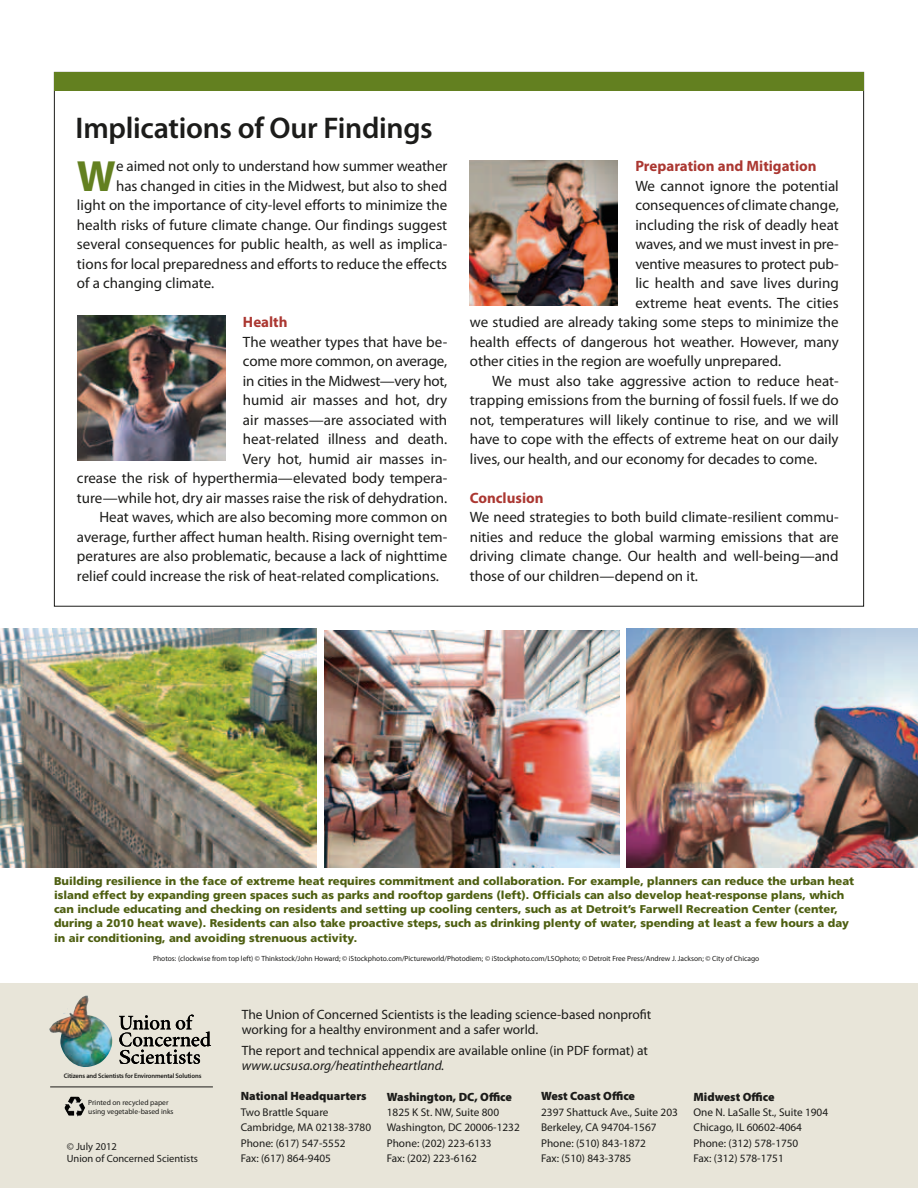
<style>
.page{position:relative;width:918px;height:1188px;background:#fff}
.page>*{position:absolute;margin:0;border:0;box-sizing:border-box;transform-origin:0 0}
.t1{font:700 43.95px "Myriad Pro";color:#638020}
.t2{font:600 30px "Myriad Pro";letter-spacing:-.01em;color:#1c1c1a}
.t3{font:15px/19.5px "Myriad Pro";color:#1c1c1a;text-align:justify}
.t4{font:700 15px "Myriad Pro";color:#ab3731}
.t5{font:15px "Myriad Pro";letter-spacing:-.02em;color:#1c1c1a}
.t6{font:13.5px/15px "Myriad Pro";color:#1c1c1a}
.t7{font:italic 13.5px "Myriad Pro";color:#1c1c1a}
.t8{font:900 12px "Myriad Pro";color:#1c1c1a}
.t9{font:900 11.25px/14.2px "Frutiger";color:#4e5f11}
.t10{font:11.25px/15.5px "Myriad Pro";color:#1c1c1a}
.t11{font:10.5px/12px "Myriad Pro";color:#1c1c1a}
.t12{font:7.5px/9px "Myriad Pro";color:#1c1c1a}
.t13{font:600 6.6px "Myriad Pro";letter-spacing:-.02em;color:#1c1c1a}
</style>
<div class="page">
<div style="left:0;top:984px;width:918px;height:204px;background:#e8e5d9"></div>
<img style="left:49px;top:996px;width:64px;height:71px">
<svg style="left:119px;top:1015px;width:92px;height:49px"></svg>
<hr style="left:50px;top:1087px;width:163px;height:1px;background:#1c1c1a">
<img style="left:64px;top:1097px;width:21px;height:20px">
<div style="left:54px;top:72px;width:810px;height:19px;background:#638020"></div>
<img style="left:77px;top:315px;width:148px;height:146px">
<img style="left:470px;top:160px;width:147px;height:146px">
<img style="left:626px;top:629px;width:292px;height:239px">
<img style="left:0;top:629px;width:317px;height:239px">
<img style="left:324px;top:630px;width:295px;height:238px">
<h2 class="t2" style="left:76px;top:111px;width:359px">Implications of Our Findings</h2>
<h1 class="t1" style="left:77px;top:152px;width:41px">W</h1>
<p class="t3" style="left:116px;top:157px;width:333px">e aimed not only to understand how summer weather</p>
<p class="t3" style="left:116px;top:176px;width:333px">has changed in cities in the Midwest, but also to shed</p>
<p class="t3" style="left:77px;top:196px;width:372px">light on the importance of city-level efforts to minimize the</p>
<p class="t3" style="left:77px;top:215px;width:372px">health risks of future climate change. Our findings suggest</p>
<p class="t3" style="left:77px;top:235px;width:372px">several consequences for public health, as well as implica-</p>
<p class="t3" style="left:77px;top:254px;width:372px">tions for local preparedness and efforts to reduce the effects</p>
<p class="t3" style="left:77px;top:274px;width:139px">of a changing climate.</p>
<p class="t4" style="left:243px;top:314px;width:46px">Health</p>
<p class="t3" style="left:243px;top:332px;width:206px">The weather types that have be-</p>
<p class="t3" style="left:243px;top:352px;width:206px">come more common, on average,</p>
<p class="t5" style="left:243px;top:373px;width:206px">in cities in the Midwest—very hot,</p>
<p class="t3" style="left:243px;top:391px;width:206px">humid air masses and hot, dry</p>
<p class="t3" style="left:243px;top:410px;width:206px">air masses—are associated with</p>
<p class="t3" style="left:243px;top:430px;width:206px">heat-related illness and death.</p>
<p class="t3" style="left:243px;top:449px;width:206px">Very hot, humid air masses in-</p>
<p class="t3" style="left:77px;top:469px;width:372px">crease the risk of hyperthermia—elevated body tempera-</p>
<p class="t3" style="left:77px;top:488px;width:372px">ture—while hot, dry air masses raise the risk of dehydration.</p>
<p class="t3" style="left:99px;top:508px;width:349px">Heat waves, which are also becoming more common on</p>
<p class="t3" style="left:77px;top:527px;width:372px">average, further affect human health. Rising overnight tem-</p>
<p class="t3" style="left:77px;top:547px;width:372px">peratures are also problematic, because a lack of nighttime</p>
<p class="t3" style="left:77px;top:566px;width:364px">relief could increase the risk of heat-related complications.</p>
<p class="t4" style="left:635px;top:158px;width:183px">Preparation and Mitigation</p>
<p class="t3" style="left:635px;top:176px;width:205px">We cannot ignore the potential</p>
<p class="t3" style="left:635px;top:196px;width:205px">consequences of climate change,</p>
<p class="t3" style="left:635px;top:215px;width:205px">including the risk of deadly heat</p>
<p class="t3" style="left:635px;top:235px;width:205px">waves, and we must invest in pre-</p>
<p class="t3" style="left:635px;top:254px;width:205px">ventive measures to protect pub-</p>
<p class="t3" style="left:635px;top:274px;width:205px">lic health and save lives during</p>
<p class="t3" style="left:635px;top:293px;width:205px">extreme heat events. The cities</p>
<p class="t3" style="left:470px;top:313px;width:370px">we studied are already taking some steps to minimize the</p>
<p class="t3" style="left:470px;top:332px;width:370px">health effects of dangerous hot weather. However, many</p>
<p class="t3" style="left:470px;top:352px;width:313px">other cities in the region are woefully unprepared.</p>
<p class="t3" style="left:492px;top:371px;width:348px">We must also take aggressive action to reduce heat-</p>
<p class="t3" style="left:470px;top:391px;width:371px">trapping emissions from the burning of fossil fuels. If we do</p>
<p class="t3" style="left:470px;top:410px;width:371px">not, temperatures will likely continue to rise, and we will</p>
<p class="t3" style="left:470px;top:430px;width:370px">have to cope with the effects of extreme heat on our daily</p>
<p class="t3" style="left:470px;top:449px;width:349px">lives, our health, and our economy for decades to come.</p>
<p class="t4" style="left:470px;top:489px;width:75px">Conclusion</p>
<p class="t3" style="left:470px;top:508px;width:371px">We need strategies to both build climate-resilient commu&shy;nities and reduce the global warming emissions that are driving climate change. Our health and well-being—and those of our children—depend on it.</p>
<p class="t9" style="left:54px;top:874px;width:802px">Building resilience in the face of extreme heat requires commitment and collaboration. For example, planners can reduce the urban heat island effect by expanding green spaces such as parks and rooftop gardens (left). Officials can also develop heat-response plans, which can include educating and checking on residents and setting up cooling centers, such as at Detroit’s Farwell Recreation Center (center, during a 2010 heat wave). Residents can also take proactive steps, such as drinking plenty of water, spending at least a few hours a day in air conditioning, and avoiding strenuous activity.</p>
<p class="t12" style="left:153px;top:955px;width:608px">Photos: (clockwise from top left) © Thinkstock/John Howard; © iStockphoto.com/Pictureworld/Photodiem; © iStockphoto.com/LSOphoto; © Detroit Free Press/Andrew J. Jackson; © City of Chicago</p>
<p class="t13" style="left:64px;top:1072px;width:139px">Citizens and Scientists for Environmental Solutions</p>
<p class="t12" style="left:88px;top:1098px;width:87px">Printed on recycled paper using vegetable-based inks</p>
<p class="t11" style="left:67px;top:1141px;width:133px">© July 2012<br>Union of Concerned Scientists</p>
<p class="t6" style="left:242px;top:1007px;width:411px">The Union of Concerned Scientists is the leading science-based nonprofit working for a healthy environment and a safer world.</p>
<p class="t6" style="left:242px;top:1043px;width:408px">The report and technical appendix are available online (in PDF format) at</p>
<p class="t7" style="left:242px;top:1058px;width:204px">www.ucsusa.org/heatintheheartland.</p>
<p class="t8" style="left:241px;top:1089px;width:127px">National Headquarters</p>
<p class="t10" style="left:241px;top:1104px;width:132px">Two Brattle Square<br>Cambridge, MA 02138-3780<br>Phone: (617) 547-5552<br>Fax: (617) 864-9405</p>
<p class="t8" style="left:387px;top:1090px;width:127px">Washington, DC, Office</p>
<p class="t10" style="left:387px;top:1105px;width:135px">1825 K St. NW, Suite 800<br>Washington, DC 20006-1232<br>Phone: (202) 223-6133<br>Fax: (202) 223-6162</p>
<p class="t8" style="left:541px;top:1090px;width:95px">West Coast Office</p>
<p class="t10" style="left:541px;top:1105px;width:138px">2397 Shattuck Ave., Suite 203<br>Berkeley, CA 94704-1567<br>Phone: (510) 843-1872<br>Fax: (510) 843-3785</p>
<p class="t8" style="left:694px;top:1090px;width:82px">Midwest Office</p>
<p class="t10" style="left:694px;top:1105px;width:136px">One N. LaSalle St., Suite 1904<br>Chicago, IL 60602-4064<br>Phone: (312) 578-1750<br>Fax: (312) 578-1751</p>
</div>
